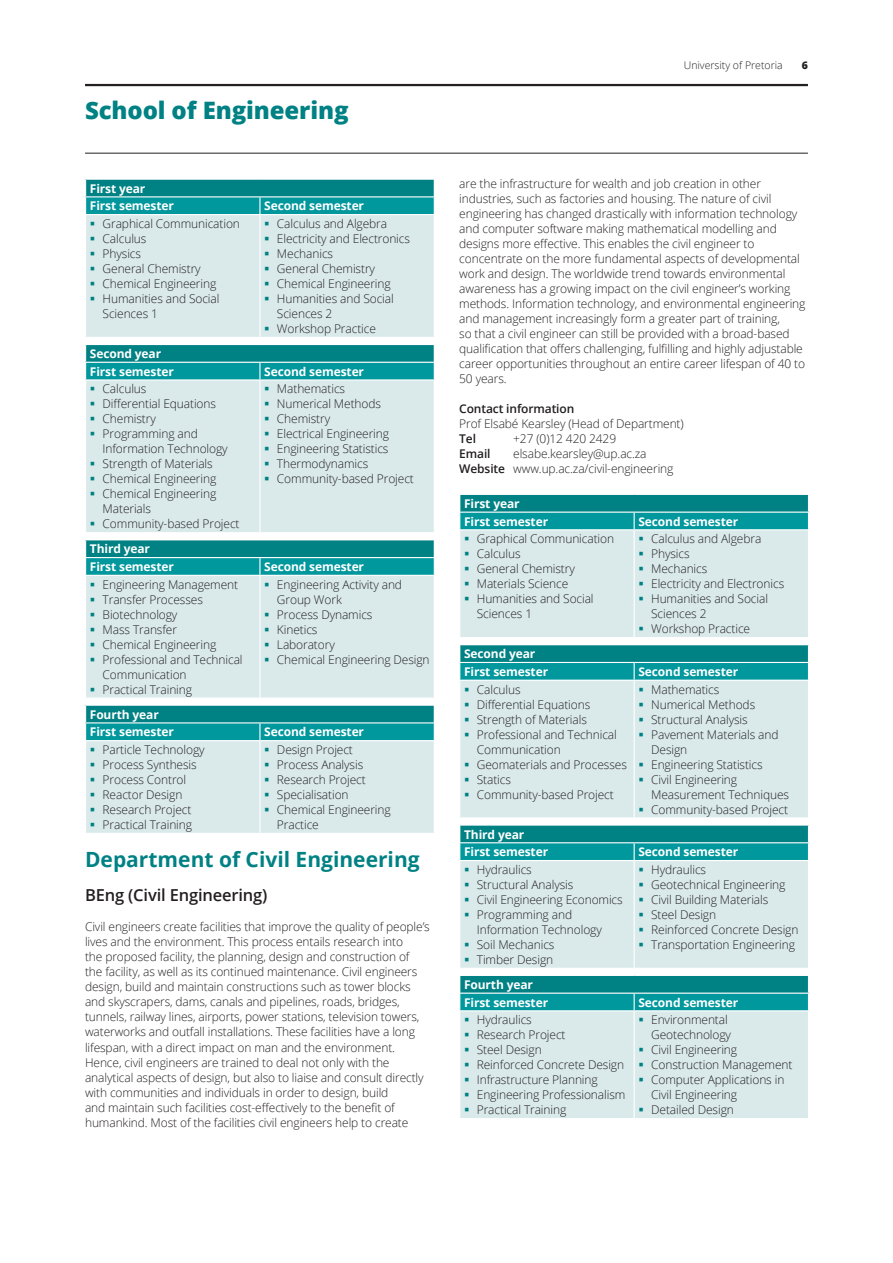
<style>
.page{position:relative;width:893px;height:1263px;background:#fff}
.page>*{position:absolute;margin:0;border:0;box-sizing:border-box;transform-origin:0 0}
.t1{font:800 24px "Open Sans";letter-spacing:-.005em;color:#008184}
.t2{font:700 21px "Open Sans";color:#008184}
.t3{font:600 16.5px "Open Sans";letter-spacing:-.01em;color:#231f20}
.t4{font:300 12px/15px "Open Sans";letter-spacing:-.01em;color:#231f20}
.t5{font:700 12px/17.7px "Open Sans";letter-spacing:-.01em;color:#fff}
.t6{font:600 12px "Open Sans";letter-spacing:-.01em;color:#231f20}
.t7{font:300 10.5px "Open Sans";color:#231f20}
.t8{font:800 10.5px "Open Sans";color:#231f20}
.s1{font-weight:600}
</style>
<div class="page">
<hr style="left:85px;top:84px;width:723px;height:2px;background:#231f20">
<hr style="left:85px;top:153px;width:723px;height:1px;background:#231f20">
<div style="left:86px;top:380px;width:348px;height:152px;background:#daeaeb"></div>
<svg style="left:85px;top:345px;width:350px;height:34px;background:#0b9095"></svg>
<hr style="left:259px;top:380px;width:1px;height:152px;background:#fff">
<div style="left:460px;top:681px;width:348px;height:136px;background:#daeaeb"></div>
<svg style="left:459px;top:645px;width:350px;height:35px;background:#0f9296"></svg>
<hr style="left:634px;top:681px;width:1px;height:136px;background:#fff">
<svg style="left:85px;top:180px;width:350px;height:157px;background:#add7d8"></svg>
<svg style="left:91px;top:387px;width:3px;height:4px"></svg>
<svg style="left:91px;top:402px;width:3px;height:4px"></svg>
<svg style="left:91px;top:417px;width:3px;height:4px"></svg>
<svg style="left:91px;top:432px;width:3px;height:4px"></svg>
<svg style="left:91px;top:462px;width:3px;height:4px"></svg>
<svg style="left:91px;top:477px;width:3px;height:4px"></svg>
<svg style="left:91px;top:492px;width:3px;height:4px"></svg>
<svg style="left:91px;top:522px;width:3px;height:4px"></svg>
<svg style="left:265px;top:387px;width:4px;height:4px"></svg>
<svg style="left:265px;top:402px;width:4px;height:4px"></svg>
<svg style="left:265px;top:417px;width:4px;height:4px"></svg>
<svg style="left:265px;top:432px;width:4px;height:4px"></svg>
<svg style="left:265px;top:447px;width:4px;height:4px"></svg>
<svg style="left:265px;top:462px;width:4px;height:4px"></svg>
<svg style="left:265px;top:477px;width:4px;height:4px"></svg>
<svg style="left:85px;top:540px;width:350px;height:158px;background:#add6d8"></svg>
<svg style="left:85px;top:706px;width:350px;height:127px;background:#a3d2d4"></svg>
<svg style="left:459px;top:495px;width:350px;height:142px;background:#a8d4d6"></svg>
<svg style="left:465px;top:687px;width:4px;height:4px"></svg>
<svg style="left:465px;top:702px;width:4px;height:4px"></svg>
<svg style="left:465px;top:717px;width:4px;height:4px"></svg>
<svg style="left:465px;top:732px;width:4px;height:4px"></svg>
<svg style="left:465px;top:762px;width:4px;height:4px"></svg>
<svg style="left:465px;top:777px;width:4px;height:4px"></svg>
<svg style="left:465px;top:792px;width:4px;height:4px"></svg>
<svg style="left:639px;top:687px;width:4px;height:4px"></svg>
<svg style="left:639px;top:702px;width:4px;height:4px"></svg>
<svg style="left:639px;top:717px;width:4px;height:4px"></svg>
<svg style="left:639px;top:732px;width:4px;height:4px"></svg>
<svg style="left:639px;top:762px;width:4px;height:4px"></svg>
<svg style="left:639px;top:777px;width:4px;height:4px"></svg>
<svg style="left:639px;top:807px;width:4px;height:4px"></svg>
<svg style="left:459px;top:826px;width:350px;height:142px;background:#a8d4d6"></svg>
<svg style="left:459px;top:976px;width:350px;height:142px;background:#a8d4d6"></svg>
<h1 class="t1" style="left:85px;top:92px;width:265px">School of Engineering</h1>
<p class="t5" style="left:90px;top:179px;width:86px">First year<br>First semester</p>
<p class="t5" style="left:264px;top:197px;width:101px">Second semester</p>
<p class="t4" style="left:103px;top:216px;width:139px">Graphical Communication<br>Calculus<br>Physics<br>General Chemistry<br>Chemical Engineering<br>Humanities and Social<br>Sciences 1</p>
<p class="t4" style="left:277px;top:216px;width:135px">Calculus and Algebra<br>Electricity and Electronics<br>Mechanics<br>General Chemistry<br>Chemical Engineering<br>Humanities and Social<br>Sciences 2<br>Workshop Practice</p>
<p class="t5" style="left:90px;top:344px;width:86px">Second year<br>First semester</p>
<p class="t5" style="left:264px;top:362px;width:101px">Second semester</p>
<p class="t4" style="left:103px;top:381px;width:138px">Calculus<br>Differential Equations<br>Chemistry<br>Programming and<br>Information Technology<br>Strength of Materials<br>Chemical Engineering<br>Chemical Engineering<br>Materials<br>Community-based Project</p>
<p class="t4" style="left:277px;top:381px;width:138px">Mathematics<br>Numerical Methods<br>Chemistry<br>Electrical Engineering<br>Engineering Statistics<br>Thermodynamics<br>Community-based Project</p>
<p class="t5" style="left:90px;top:540px;width:86px">Third year<br>First semester</p>
<p class="t5" style="left:264px;top:557px;width:101px">Second semester</p>
<p class="t4" style="left:103px;top:577px;width:142px">Engineering Management<br>Transfer Processes<br>Biotechnology<br>Mass Transfer<br>Chemical Engineering<br>Professional and Technical<br>Communication<br>Practical Training</p>
<p class="t4" style="left:277px;top:577px;width:154px">Engineering Activity and<br>Group Work<br>Process Dynamics<br>Kinetics<br>Laboratory<br>Chemical Engineering Design</p>
<p class="t5" style="left:90px;top:705px;width:86px">Fourth year<br>First semester</p>
<p class="t5" style="left:264px;top:723px;width:101px">Second semester</p>
<p class="t4" style="left:103px;top:742px;width:104px">Particle Technology<br>Process Synthesis<br>Process Control<br>Reactor Design<br>Research Project<br>Practical Training</p>
<p class="t4" style="left:277px;top:742px;width:115px">Design Project<br>Process Analysis<br>Research Project<br>Specialisation<br>Chemical Engineering<br>Practice</p>
<h2 class="t2" style="left:85px;top:844px;width:336px">Department of Civil Engineering</h2>
<h3 class="t3" style="left:85px;top:884px;width:184px">BEng (Civil Engineering)</h3>
<p class="t4" style="left:85px;top:919px;width:346px">Civil engineers create facilities that improve the quality of people’s lives and the environment. This process entails research into<br>the proposed facility, the planning, design and construction of the facility, as well as its continued maintenance. Civil engineers design, build and maintain constructions such as tower blocks and skyscrapers, dams, canals and pipelines, roads, bridges, tunnels, railway lines, airports, power stations, television towers, waterworks and outfall installations. These facilities have a long lifespan, with a direct impact on man and the environment.<br>Hence, civil engineers are trained to deal not only with the analytical aspects of design, but also to liaise and consult directly with communities and individuals in order to design, build<br>and maintain such facilities cost-effectively to the benefit of humankind. Most of the facilities civil engineers help to create</p>
<p class="t7" style="left:684px;top:58px;width:100px">University of Pretoria</p>
<p class="t8" style="left:802px;top:57px;width:8px">6</p>
<p class="t4" style="left:459px;top:176px;width:348px">are the infrastructure for wealth and job creation in other industries, such as factories and housing. The nature of civil engineering has changed drastically with information technology and computer software making mathematical modelling and designs more effective. This enables the civil engineer to concentrate on the more fundamental aspects of developmental work and design. The worldwide trend towards environmental awareness has a growing impact on the civil engineer’s working methods. Information technology, and environmental engineering and management increasingly form a greater part of training,<br>so that a civil engineer can still be provided with a broad-based qualification that offers challenging, fulfilling and highly adjustable career opportunities throughout an entire career lifespan of 40 to 50 years.</p>
<p class="t6" style="left:459px;top:400px;width:117px">Contact information</p>
<p class="t4" style="left:459px;top:416px;width:226px">Prof Elsabé Kearsley (Head of Department)</p>
<p class="t6" style="left:459px;top:430px;width:18px">Tel</p>
<p class="t4" style="left:513px;top:431px;width:104px">+27 (0)12 420 2429</p>
<p class="t6" style="left:459px;top:445px;width:33px">Email</p>
<p class="t4" style="left:459px;top:446px;width:216px;text-indent:54px">elsabe.kearsley@up.ac.za<br><span class="s1">Website</span> www.up.ac.za/civil-engineering</p>
<p class="t5" style="left:464px;top:494px;width:86px">First year<br>First semester</p>
<p class="t5" style="left:638px;top:512px;width:101px">Second semester</p>
<p class="t4" style="left:477px;top:531px;width:139px">Graphical Communication<br>Calculus<br>General Chemistry<br>Materials Science<br>Humanities and Social<br>Sciences 1</p>
<p class="t4" style="left:651px;top:531px;width:135px">Calculus and Algebra<br>Physics<br>Mechanics<br>Electricity and Electronics<br>Humanities and Social<br>Sciences 2<br>Workshop Practice</p>
<p class="t5" style="left:464px;top:645px;width:86px">Second year<br>First semester</p>
<p class="t5" style="left:638px;top:662px;width:101px">Second semester</p>
<p class="t4" style="left:477px;top:681px;width:152px">Calculus<br>Differential Equations<br>Strength of Materials<br>Professional and Technical<br>Communication<br>Geomaterials and Processes<br>Statics<br>Community-based Project</p>
<p class="t4" style="left:651px;top:681px;width:139px">Mathematics<br>Numerical Methods<br>Structural Analysis<br>Pavement Materials and<br>Design<br>Engineering Statistics<br>Civil Engineering<br>Measurement Techniques<br>Community-based Project</p>
<p class="t5" style="left:464px;top:825px;width:86px">Third year<br>First semester</p>
<p class="t5" style="left:638px;top:843px;width:101px">Second semester</p>
<p class="t4" style="left:477px;top:862px;width:147px">Hydraulics<br>Structural Analysis<br>Civil Engineering Economics<br>Programming and<br>Information Technology<br>Soil Mechanics<br>Timber Design</p>
<p class="t4" style="left:651px;top:862px;width:149px">Hydraulics<br>Geotechnical Engineering<br>Civil Building Materials<br>Steel Design<br>Reinforced Concrete Design<br>Transportation Engineering</p>
<p class="t5" style="left:464px;top:975px;width:86px">Fourth year<br>First semester</p>
<p class="t5" style="left:638px;top:993px;width:101px">Second semester</p>
<p class="t4" style="left:477px;top:1012px;width:150px">Hydraulics<br>Research Project<br>Steel Design<br>Reinforced Concrete Design<br>Infrastructure Planning<br>Engineering Professionalism<br>Practical Training</p>
<p class="t4" style="left:651px;top:1012px;width:143px">Environmental<br>Geotechnology<br>Civil Engineering<br>Construction Management<br>Computer Applications in<br>Civil Engineering<br>Detailed Design</p>
</div>
